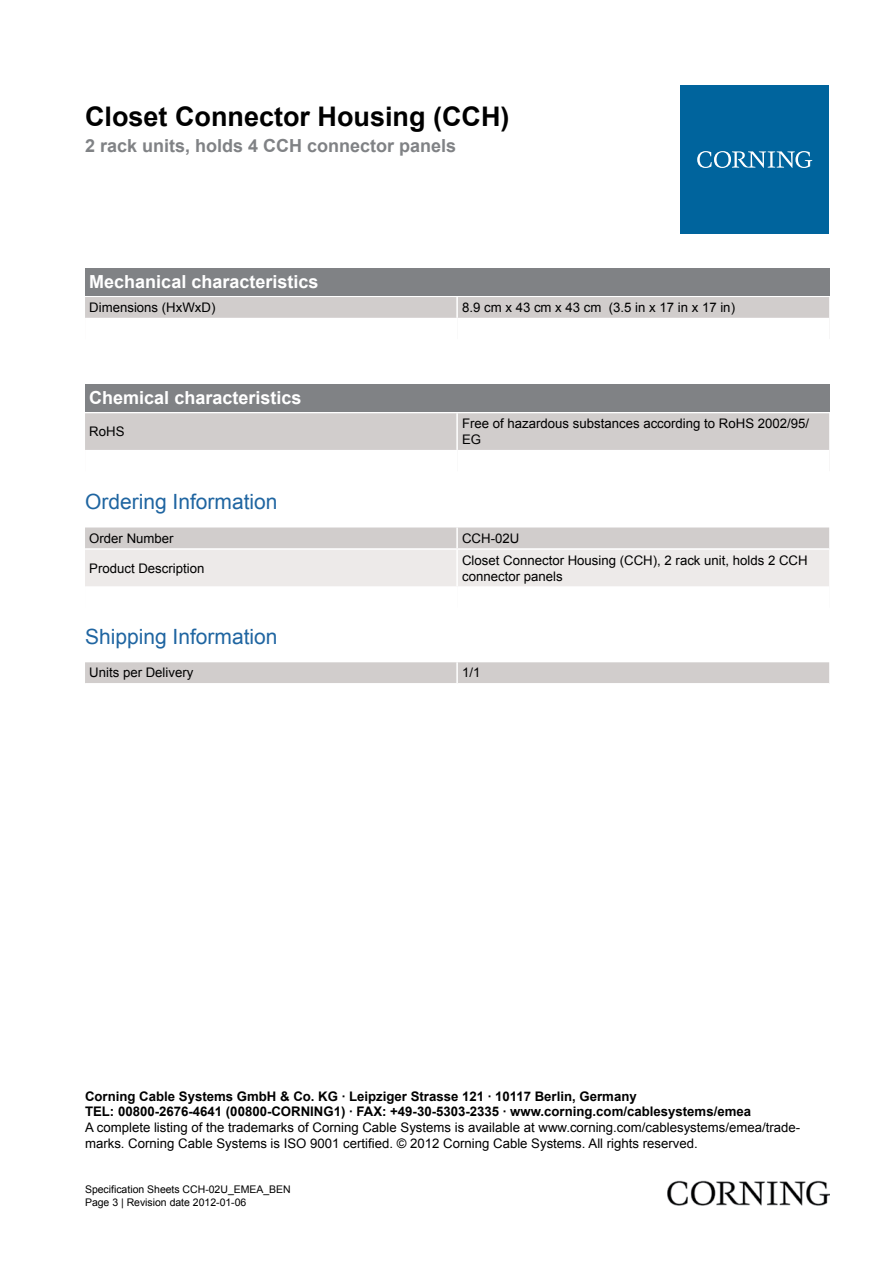
<style>
.page{position:relative;width:893px;height:1263px;background:#fff}
.page>*{position:absolute;margin:0;border:0;box-sizing:border-box;transform-origin:0 0}
.t1{font:700 27px "Arial";color:#000}
.t2{font:21px "Arial";color:#1f65a1}
.t3{font:700 18px "Arial";color:#fff}
.t4{font:700 18px "Arial";color:#808285}
.t5{font:13.2px/15.9px "Arial";color:#000}
.t6{font:700 13.2px/15.9px "Arial";color:#000}
.t7{font:10.5px/12.6px "Arial";color:#000}
</style>
<div class="page">
<div style="left:85px;top:268px;width:744px;height:28px;background:#808285"></div>
<div style="left:85px;top:297px;width:744px;height:21px;background:#d1cdcc"></div>
<hr style="left:456px;top:297px;width:2px;height:21px;background:#fff">
<div style="left:85px;top:384px;width:744px;height:28px;background:#808285"></div>
<div style="left:85px;top:413px;width:744px;height:37px;background:#d1cdcc"></div>
<hr style="left:456px;top:413px;width:2px;height:37px;background:#fff">
<svg style="left:85px;top:527px;width:744px;height:59px;background:#e3dfde"></svg>
<hr style="left:456px;top:527px;width:2px;height:21px;background:#fff">
<hr style="left:456px;top:550px;width:2px;height:36px;background:#fff">
<hr style="left:85px;top:548px;width:372px;height:2px;background:#fff">
<hr style="left:457px;top:548px;width:372px;height:2px;background:#fff">
<div style="left:85px;top:662px;width:744px;height:21px;background:#d1cdcc"></div>
<hr style="left:456px;top:662px;width:2px;height:21px;background:#fff">
<div style="left:680px;top:85px;width:149px;height:149px;background:#00649d"></div>
<svg style="left:697px;top:151px;width:115px;height:17px"></svg>
<img style="left:668px;top:1180px;width:161px;height:25px">
<h1 class="t1" style="left:85px;top:98px;width:426px">Closet Connector Housing (CCH)</h1>
<h3 class="t4" style="left:85px;top:134px;width:373px">2 rack units, holds 4 CCH connector panels</h3>
<h3 class="t3" style="left:89px;top:270px;width:231px">Mechanical characteristics</h3>
<p class="t5" style="left:89px;top:300px;width:128px">Dimensions (HxWxD)</p>
<p class="t5" style="left:462px;top:300px;width:274px">8.9 cm x 43 cm x 43 cm (3.5 in x 17 in x 17 in)</p>
<h3 class="t3" style="left:89px;top:386px;width:214px">Chemical characteristics</h3>
<p class="t5" style="left:89px;top:424px;width:37px">RoHS</p>
<p class="t5" style="left:462px;top:416px;width:349px">Free of hazardous substances according to RoHS 2002/95/<br>EG</p>
<h2 class="t2" style="left:85px;top:488px;width:194px">Ordering Information</h2>
<p class="t5" style="left:89px;top:530px;width:86px">Order Number</p>
<p class="t5" style="left:462px;top:530px;width:59px">CCH-02U</p>
<p class="t5" style="left:89px;top:560px;width:117px">Product Description</p>
<p class="t5" style="left:462px;top:552px;width:347px">Closet Connector Housing (CCH), 2 rack unit, holds 2 CCH connector panels</p>
<h2 class="t2" style="left:85px;top:623px;width:194px">Shipping Information</h2>
<p class="t5" style="left:89px;top:665px;width:106px">Units per Delivery</p>
<p class="t5" style="left:462px;top:665px;width:20px">1/1</p>
<p class="t6" style="left:85px;top:1088px;width:668px">Corning Cable Systems GmbH &amp; Co. KG · Leipziger Strasse 121 · 10117 Berlin, Germany<br>TEL: 00800-2676-4641 (00800-CORNING1) · FAX: +49-30-5303-2335 · www.corning.com/cablesystems/emea</p>
<p class="t5" style="left:85px;top:1120px;width:717px">A complete listing of the trademarks of Corning Cable Systems is available at www.corning.com/cablesystems/emea/trade&shy;marks. Corning Cable Systems is ISO 9001 certified. © 2012 Corning Cable Systems. All rights reserved.</p>
<p class="t7" style="left:85px;top:1183px;width:207px">Specification Sheets CCH-02U_EMEA_BEN<br>Page 3 | Revision date 2012-01-06</p>
</div>
